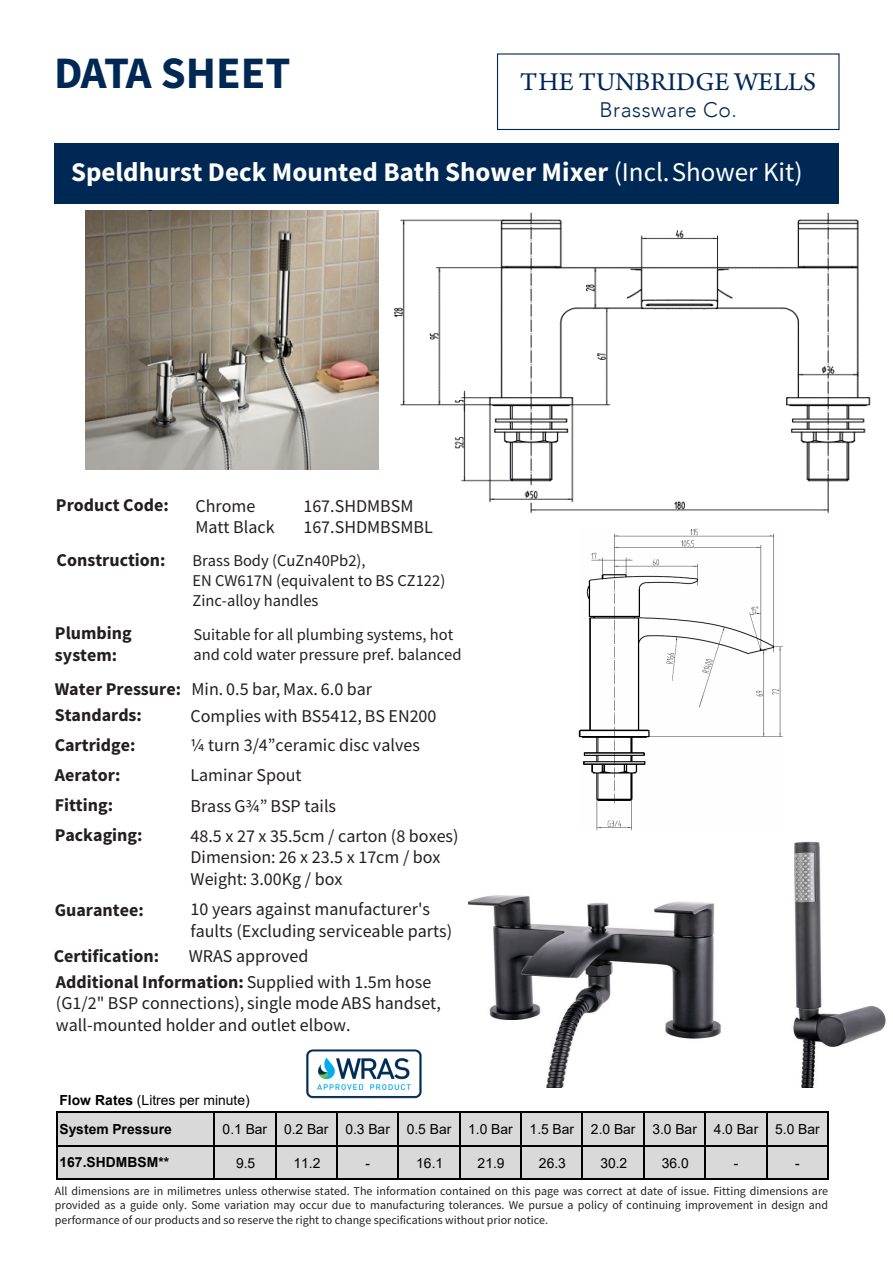
<style>
.page{position:relative;width:893px;height:1263px;background:#fff}
.page>*{position:absolute;margin:0;border:0;box-sizing:border-box;transform-origin:0 0}
.t1{font:700 45px "Source Sans Pro";color:#002854}
.t2{font:700 27px "Source Sans Pro";color:#fff}
.t3{font:27px "Arno Pro";color:#002854}
.t4{font:300 21px "Avenir";letter-spacing:.025em;color:#002854}
.t5{font:18px/30px "Source Sans Pro";color:#231f20}
.t6{font:700 18px/30.2px "Source Sans Pro";color:#231f20}
.t7{font:16.5px/19.8px "Source Sans Pro";color:#231f20}
.t8{font:13.8px/29.4px "Arial";color:#000}
.t9{font:700 13.8px "Arial";color:#000}
.t10{font:12px/14.4px "Source Sans Pro";color:#231f20;text-align:justify}
.s1{font-weight:400}
.s2{font-weight:700}
</style>
<div class="page">
<img style="left:393px;top:212px;width:478px;height:301px">
<div style="left:54px;top:144px;width:785px;height:60px;background:#002854"></div>
<div style="left:497px;top:53px;width:342px;height:77px;border:1px solid #002854"></div>
<img style="left:306px;top:1049px;width:116px;height:49px">
<img style="left:578px;top:529px;width:205px;height:301px">
<div style="left:58px;top:1112px;width:770px;height:34px;background:#d9d9d9"></div>
<div style="left:58px;top:1146px;width:279px;height:33px;background:#d9d9d9"></div>
<div style="left:337px;top:1146px;width:61px;height:33px;background:#d9d9d9"></div>
<div style="left:398px;top:1146px;width:307px;height:33px;background:#d9d9d9"></div>
<div style="left:705px;top:1146px;width:123px;height:33px;background:#d9d9d9"></div>
<hr style="left:56px;top:1112px;width:1px;height:68px;background:#000">
<hr style="left:214px;top:1113px;width:1px;height:67px;background:#000">
<hr style="left:275px;top:1113px;width:1px;height:67px;background:#000">
<hr style="left:336px;top:1113px;width:1px;height:67px;background:#000">
<hr style="left:398px;top:1113px;width:1px;height:67px;background:#000">
<hr style="left:459px;top:1113px;width:1px;height:67px;background:#000">
<hr style="left:521px;top:1113px;width:1px;height:67px;background:#000">
<hr style="left:582px;top:1113px;width:1px;height:67px;background:#000">
<hr style="left:643px;top:1113px;width:1px;height:67px;background:#000">
<hr style="left:705px;top:1113px;width:1px;height:67px;background:#000">
<hr style="left:766px;top:1113px;width:1px;height:67px;background:#000">
<hr style="left:827px;top:1113px;width:1px;height:67px;background:#000">
<hr style="left:57px;top:1112px;width:771px;height:1px;background:#000">
<hr style="left:57px;top:1145px;width:771px;height:1px;background:#000">
<hr style="left:57px;top:1179px;width:771px;height:1px;background:#000">
<img style="left:468px;top:841px;width:418px;height:246px">
<img style="left:86px;top:210px;width:292px;height:259px">
<p class="t1" style="left:54px;top:42px;width:238px">DATA SHEET</p>
<p class="t3" style="left:520px;top:67px;width:297px">THE TUNBRIDGE WELLS</p>
<p class="t4" style="left:599px;top:98px;width:139px">Brassware Co.</p>
<p class="t2" style="left:71px;top:154px;width:733px">Speldhurst Deck Mounted Bath Shower Mixer <span class="s1">(Incl. Shower Kit)</span></p>
<p class="t6" style="left:56px;top:490px;width:114px">Product Code:</p>
<p class="t5" style="left:195px;top:491px;width:61px">Chrome</p>
<p class="t5" style="left:303px;top:491px;width:112px">167.SHDMBSM</p>
<p class="t5" style="left:195px;top:512px;width:81px">Matt Black</p>
<p class="t5" style="left:303px;top:512px;width:131px">167.SHDMBSMBL</p>
<p class="t6" style="left:57px;top:544px;width:110px">Construction:</p>
<p class="t7" style="left:192px;top:551px;width:254px">Brass Body (CuZn40Pb2),<br>EN CW617N (equivalent to BS CZ122)<br>Zinc-alloy handles</p>
<p class="t6" style="left:55px;top:622px;width:78px;line-height:21.6px">Plumbing system:</p>
<p class="t7" style="left:193px;top:624px;width:270px">Suitable for all plumbing systems, hot and cold water pressure pref. balanced</p>
<p class="t5" style="left:55px;top:674px;width:319px"><span class="s2">Water Pressure:</span> Min. 0.5 bar, Max. 6.0 bar</p>
<p class="t6" style="left:55px;top:699px;width:89px">Standards:<br>Cartridge:<br>Aerator:<br>Fitting:<br>Packaging:</p>
<p class="t5" style="left:190px;top:701px;width:270px">Complies with BS5412, BS EN200<br>¼ turn 3/4”ceramic disc valves<br>Laminar Spout<br>Brass G¾” BSP tails<br>48.5 x 27 x 35.5cm / carton (8 boxes)</p>
<p class="t5" style="left:191px;top:846px;width:252px;line-height:21.6px">Dimension: 26 x 23.5 x 17cm / box<br>Weight: 3.00Kg / box</p>
<p class="t5" style="left:190px;top:898px;width:263px;line-height:21.5px">10 years against manufacturer's faults (Excluding serviceable parts)</p>
<p class="t5" style="left:56px;top:971px;width:386px;line-height:21.5px"><span class="s2">Additional Information:</span> Supplied with 1.5m hose (G1/2" BSP connections), single mode ABS handset, wall-mounted holder and outlet elbow.</p>
<p class="t6" style="left:55px;top:894px;width:91px">Guarantee:</p>
<p class="t6" style="left:54px;top:941px;width:107px">Certification:</p>
<p class="t5" style="left:189px;top:941px;width:121px">WRAS approved</p>
<p class="t8" style="left:223px;top:1085px;width:599px;text-indent:-163px"><span class="s2">Flow Rates</span> (Litres per minute)<br>0.1 Bar 0.2 Bar 0.3 Bar 0.5 Bar 1.0 Bar 1.5 Bar 2.0 Bar 3.0 Bar 4.0 Bar 5.0 Bar</p>
<p class="t8" style="left:236px;top:1148px;width:21px">9.5</p>
<p class="t8" style="left:293px;top:1148px;width:28px">11.2</p>
<p class="t8" style="left:365px;top:1148px;width:6px">-</p>
<p class="t8" style="left:416px;top:1148px;width:28px">16.1</p>
<p class="t8" style="left:478px;top:1148px;width:28px">21.9</p>
<p class="t8" style="left:539px;top:1148px;width:28px">26.3</p>
<p class="t8" style="left:600px;top:1148px;width:28px">30.2</p>
<p class="t8" style="left:662px;top:1148px;width:28px">36.0</p>
<p class="t8" style="left:734px;top:1148px;width:6px">-</p>
<p class="t8" style="left:795px;top:1148px;width:6px">-</p>
<p class="t9" style="left:60px;top:1119px;width:114px">System Pressure</p>
<p class="t9" style="left:60px;top:1152px;width:111px">167.SHDMBSM**</p>
<p class="t10" style="left:55px;top:1183px;width:775px">All dimensions are in milimetres unless otherwise stated. The information contained on this page was correct at date of issue. Fitting dimensions are provided as a guide only. Some variation may occur due to manufacturing tolerances. We pursue a policy of continuing improvement in design and performance of our products and so reserve the right to change specifications without prior notice.</p>
</div>
